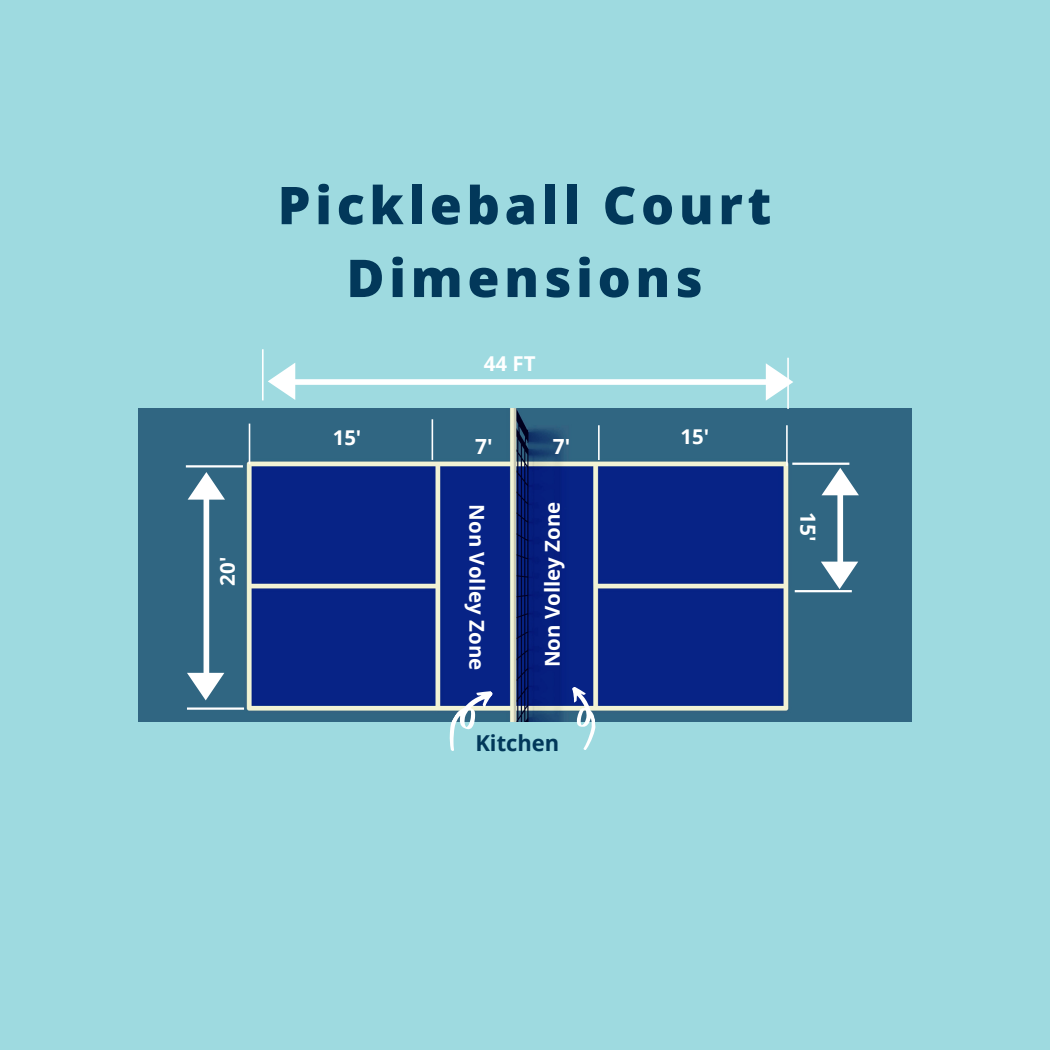
<style>
.page{position:relative;width:1050px;height:1050px;background:#9edae0}
.page>*{position:absolute;margin:0;border:0;box-sizing:border-box;transform-origin:0 0}
.t1{font:800 52.15px/72.8px "Open Sans";letter-spacing:.09em;color:#02385a;text-align:center}
.t2{font:700 21.96px "Open Sans";color:#02385a}
.t3{font:700 20.82px "Open Sans";color:#fff}
.t4{font:700 20.47px "Open Sans";color:#fff}
.t5{font:700 20.39px "Open Sans";color:#fff}
</style>
<div class="page">
<img style="left:138px;top:409px;width:774px;height:312px">
<svg style="left:450px;top:691px;width:43px;height:60px"></svg>
<svg style="left:572px;top:687px;width:24px;height:63px"></svg>
<svg style="left:598px;top:425px;width:2px;height:35px"></svg>
<svg style="left:186px;top:465px;width:57px;height:235px"></svg>
<svg style="left:786px;top:425px;width:73px;height:167px"></svg>
<svg style="left:249px;top:424px;width:1px;height:40px"></svg>
<svg style="left:262px;top:349px;width:531px;height:60px"></svg>
<svg style="left:432px;top:419px;width:1px;height:41px"></svg>
<svg style="left:187px;top:707px;width:57px;height:3px"></svg>
<p class="t4" style="left:213px;top:586px;width:30px;rotate:-90deg">20'</p>
<h1 class="t1" style="left:278px;top:166px;width:495px">Pickleball Court<br>Dimensions</h1>
<p class="t5" style="left:333px;top:423px;width:30px">15'</p>
<p class="t4" style="left:484px;top:349px;width:53px">44 FT</p>
<p class="t3" style="left:475px;top:432px;width:19px">7'</p>
<p class="t3" style="left:553px;top:432px;width:19px">7'</p>
<p class="t4" style="left:491px;top:504px;width:167px;rotate:90deg">Non Volley Zone</p>
<p class="t4" style="left:538px;top:667px;width:167px;rotate:-90deg">Non Volley Zone</p>
<p class="t2" style="left:475px;top:727px;width:85px">Kitchen</p>
<p class="t5" style="left:681px;top:423px;width:30px">15'</p>
<p class="t3" style="left:823px;top:512px;width:31px;rotate:90deg">15'</p>
</div>
